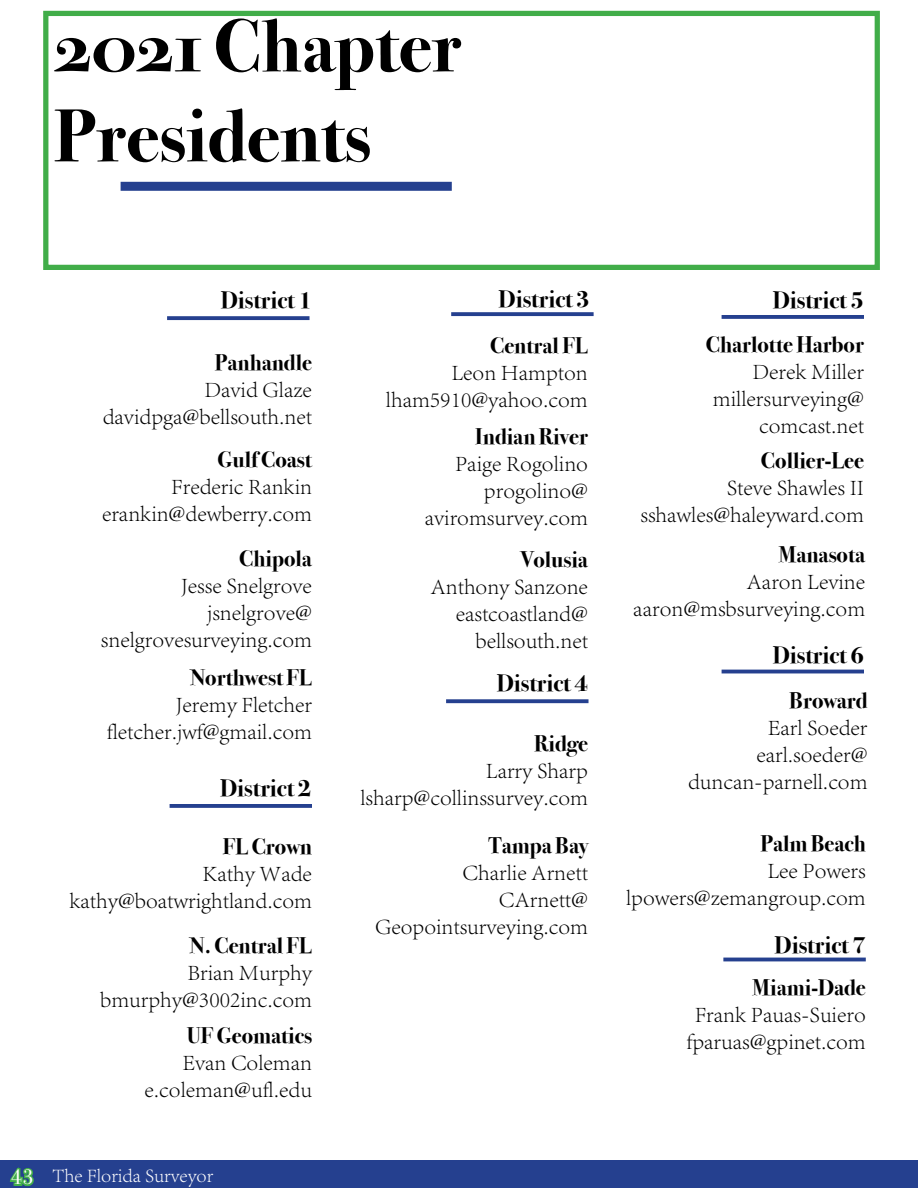
<style>
.page{position:relative;width:918px;height:1188px;background:#fff}
.page>*{position:absolute;margin:0;border:0;box-sizing:border-box;transform-origin:0 0}
.t1{font:700 75px/90px "Bodoni Svty Two OSITCTT";color:#000}
.t2{font:700 24px "Bodoni Svty Two ITCTT";color:#000}
.t3{font:300 22.5px/27px "Adobe Song Std";color:#000;text-align:right}
.t4{font:700 22.5px "Bodoni Svty Two ITCTT";color:#000}
.t5{font:300 19.5px "Adobe Song Std";color:#fff}
.s1{font-family:"Bodoni URW";font-size:22.5px;color:#41ad49}
</style>
<div class="page">
<div style="left:0;top:1160px;width:918px;height:28px;background:#25408f"></div>
<div style="left:43px;top:11px;width:837px;height:259px;border:5px solid #41ad49"></div>
<div style="left:121px;top:182px;width:331px;height:9px;background:#25408f"></div>
<svg style="left:167px;top:316px;width:143px;height:4px"></svg>
<svg style="left:170px;top:804px;width:142px;height:4px"></svg>
<svg style="left:451px;top:312px;width:143px;height:4px"></svg>
<svg style="left:446px;top:699px;width:143px;height:4px"></svg>
<svg style="left:722px;top:315px;width:142px;height:4px"></svg>
<hr style="left:722px;top:670px;width:142px;height:3px;background:#25408f">
<hr style="left:723px;top:958px;width:143px;height:3px;background:#25408f">
<h1 class="t1" style="left:54px;top:2px;width:409px">2021 Chapter<br>Presidents</h1>
<p class="t2" style="left:221px;top:280px;width:93px">District 1</p>
<p class="t2" style="left:499px;top:279px;width:93px">District 3</p>
<p class="t2" style="left:773px;top:280px;width:93px">District 5</p>
<p class="t4" style="left:215px;top:344px;width:99px">Panhandle</p>
<p class="t3" style="left:103px;top:376px;width:211px">David Glaze davidpga@bellsouth.net</p>
<p class="t4" style="left:218px;top:441px;width:96px">Gulf Coast</p>
<p class="t3" style="left:102px;top:473px;width:211px">Frederic Rankin erankin@dewberry.com</p>
<p class="t4" style="left:239px;top:540px;width:74px">Chipola</p>
<p class="t3" style="left:101px;top:572px;width:213px">Jesse Snelgrove jsnelgrove@ snelgrovesurveying.com</p>
<p class="t4" style="left:190px;top:659px;width:123px">Northwest FL</p>
<p class="t3" style="left:107px;top:691px;width:207px">Jeremy Fletcher fletcher.jwf@gmail.com</p>
<p class="t2" style="left:220px;top:768px;width:93px">District 2</p>
<p class="t4" style="left:223px;top:828px;width:91px">FL Crown</p>
<p class="t3" style="left:69px;top:860px;width:244px">Kathy Wade kathy@boatwrightland.com</p>
<p class="t4" style="left:190px;top:927px;width:124px">N. Central FL</p>
<p class="t3" style="left:100px;top:959px;width:213px">Brian Murphy bmurphy@3002inc.com</p>
<p class="t4" style="left:187px;top:1017px;width:127px">UF Geomatics</p>
<p class="t3" style="left:145px;top:1049px;width:169px">Evan Coleman e.coleman@ufl.edu</p>
<p class="t5" style="left:11px;top:1164px;width:204px"><span class="s1">43</span> The Florida Surveyor</p>
<p class="t4" style="left:490px;top:326px;width:99px">Central FL</p>
<p class="t3" style="left:386px;top:359px;width:203px">Leon Hampton lham5910@yahoo.com</p>
<p class="t4" style="left:475px;top:418px;width:114px">Indian River</p>
<p class="t3" style="left:425px;top:450px;width:165px">Paige Rogolino progolino@ aviromsurvey.com</p>
<p class="t4" style="left:521px;top:541px;width:69px">Volusia</p>
<p class="t3" style="left:431px;top:573px;width:159px">Anthony Sanzone eastcoastland@ bellsouth.net</p>
<p class="t2" style="left:497px;top:663px;width:93px">District 4</p>
<p class="t4" style="left:534px;top:725px;width:55px">Ridge</p>
<p class="t3" style="left:361px;top:757px;width:229px">Larry Sharp lsharp@collinssurvey.com</p>
<p class="t4" style="left:489px;top:827px;width:101px">Tampa Bay</p>
<p class="t3" style="left:375px;top:859px;width:214px">Charlie Arnett<br>CArnett@<br>Geopointsurveying.com</p>
<p class="t4" style="left:706px;top:325px;width:160px">Charlotte Harbor</p>
<p class="t3" style="left:713px;top:358px;width:152px">Derek Miller millersurveying@ comcast.net</p>
<p class="t4" style="left:761px;top:442px;width:105px">Collier-Lee</p>
<p class="t3" style="left:640px;top:475px;width:225px">Steve Shawles II sshawles@haleyward.com</p>
<p class="t4" style="left:779px;top:536px;width:88px">Manasota</p>
<p class="t3" style="left:633px;top:568px;width:233px">Aaron Levine aaron@msbsurveying.com</p>
<p class="t2" style="left:773px;top:635px;width:93px">District 6</p>
<p class="t4" style="left:789px;top:682px;width:80px">Broward</p>
<p class="t3" style="left:688px;top:715px;width:181px">Earl Soeder earl.soeder@ duncan-parnell.com</p>
<p class="t4" style="left:760px;top:825px;width:107px">Palm Beach</p>
<p class="t3" style="left:626px;top:858px;width:241px">Lee Powers lpowers@zemangroup.com</p>
<p class="t2" style="left:775px;top:925px;width:93px">District 7</p>
<p class="t4" style="left:753px;top:968px;width:115px">Miami-Dade</p>
<p class="t3" style="left:686px;top:1001px;width:181px;text-align:center">Frank Pauas-Suiero fparuas@gpinet.com</p>
</div>
